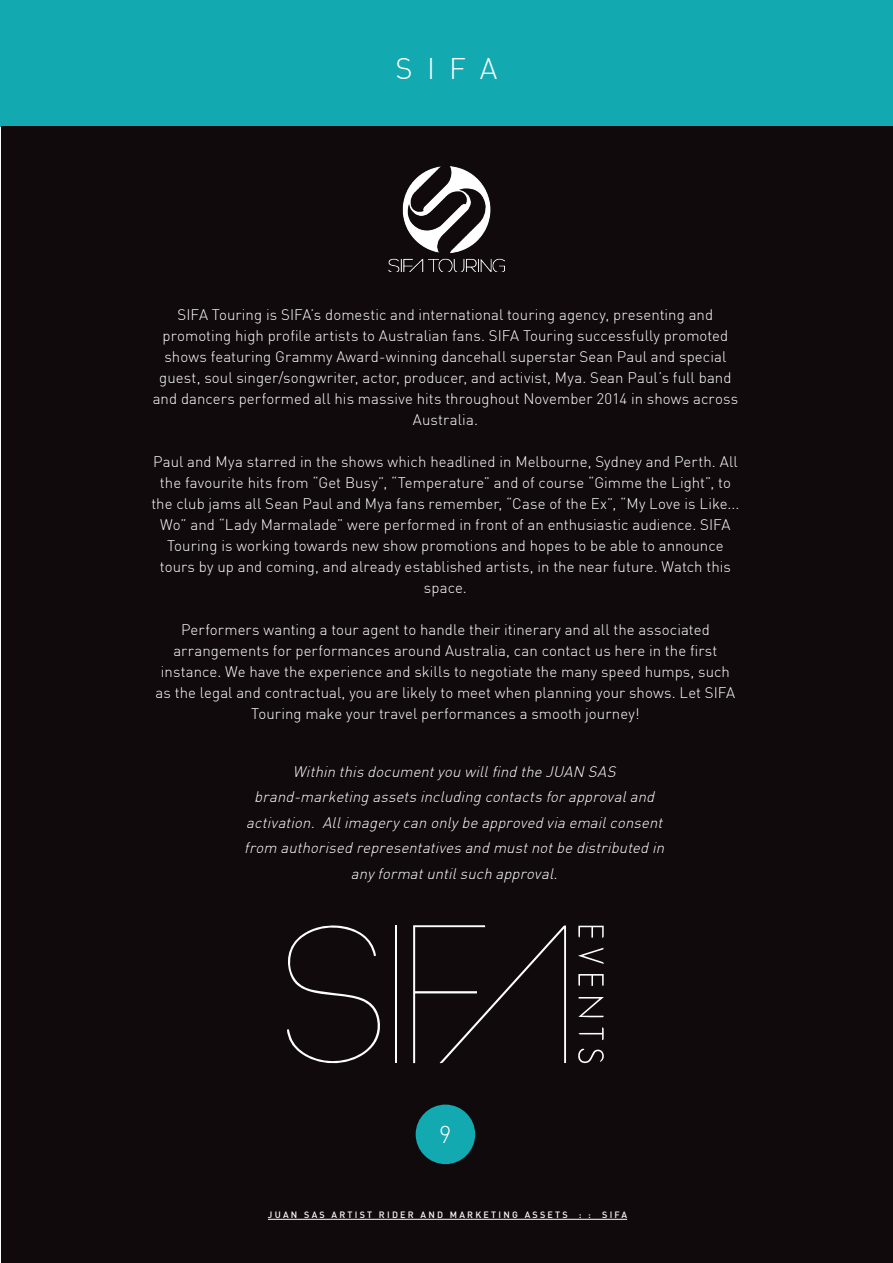
<style>
.page{position:relative;width:893px;height:1263px;background:#fff}
.page>*{position:absolute;margin:0;border:0;box-sizing:border-box;transform-origin:0 0}
.t1{font:300 29.25px "DIN";color:#fff}
.t2{font:300 24px "DIN";color:#fff}
.t3{font:300 15px/21px "DIN";letter-spacing:.005em;color:#fff;text-align:center}
.t4{font:italic 300 15px/25.5px "DIN";color:#fff;text-align:center}
.t5{font:500 9px "DIN";letter-spacing:.25em;color:#fff}
</style>
<div class="page">
<div style="left:0;top:0;width:893px;height:127px;background:#13a9b1"></div>
<div style="left:1px;top:127px;width:892px;height:1136px;background:#110a0c"></div>
<div style="left:416px;top:1104px;width:59px;height:60px;background:#13a9b1;border-radius:50%"></div>
<hr style="left:268px;top:1219px;width:359px;height:1px;background:#fff">
<svg style="left:287px;top:925px;width:93px;height:139px"></svg>
<svg style="left:413px;top:925px;width:153px;height:138px"></svg>
<hr style="left:395px;top:925px;width:2px;height:138px;background:#fff">
<svg style="left:578px;top:997px;width:26px;height:20px"></svg>
<svg style="left:578px;top:926px;width:26px;height:12px"></svg>
<svg style="left:578px;top:974px;width:26px;height:12px"></svg>
<svg style="left:578px;top:1048px;width:26px;height:15px"></svg>
<svg style="left:578px;top:948px;width:26px;height:16px"></svg>
<svg style="left:578px;top:1027px;width:26px;height:13px"></svg>
<img style="left:389px;top:166px;width:115px;height:106px">
<p class="t1" style="left:396px;top:50px;width:103px">SIFA</p>
<p class="t3" style="left:153px;top:304px;width:587px">SIFA Touring is SIFA’s domestic and international touring agency, presenting and promoting high profile artists to Australian fans. SIFA Touring successfully promoted shows featuring Grammy Award-winning dancehall superstar Sean Paul and special guest, soul singer/songwriter, actor, producer, and activist, Mya. Sean Paul’s full band and dancers performed all his massive hits throughout November 2014 in shows across Australia.</p>
<p class="t3" style="left:151px;top:451px;width:589px">Paul and Mya starred in the shows which headlined in Melbourne, Sydney and Perth. All the favourite hits from “Get Busy”, “Temperature” and of course “Gimme the Light”, to the club jams all Sean Paul and Mya fans remember, “Case of the Ex”, “My Love is Like...<br>Wo” and “Lady Marmalade” were performed in front of an enthusiastic audience. SIFA Touring is working towards new show promotions and hopes to be able to announce tours by up and coming, and already established artists, in the near future. Watch this space.</p>
<p class="t3" style="left:156px;top:619px;width:581px">Performers wanting a tour agent to handle their itinerary and all the associated arrangements for performances around Australia, can contact us here in the first instance. We have the experience and skills to negotiate the many speed humps, such as the legal and contractual, you are likely to meet when planning your shows. Let SIFA Touring make your travel performances a smooth journey!</p>
<p class="t4" style="left:244px;top:758px;width:425px">Within this documentyou willfind the JUAN SAS brand-marketing assets including contacts forapprovaland activation. Allimagerycan onlybe approved via emailconsent from authorised representatives and mustnotbe distributed in anyformatuntilsuch approval.</p>
<p class="t2" style="left:439px;top:1120px;width:14px">9</p>
<p class="t5" style="left:268px;top:1209px;width:361px">JUAN SAS ARTIST RIDER AND MARKETING ASSETS : : SIFA</p>
</div>
